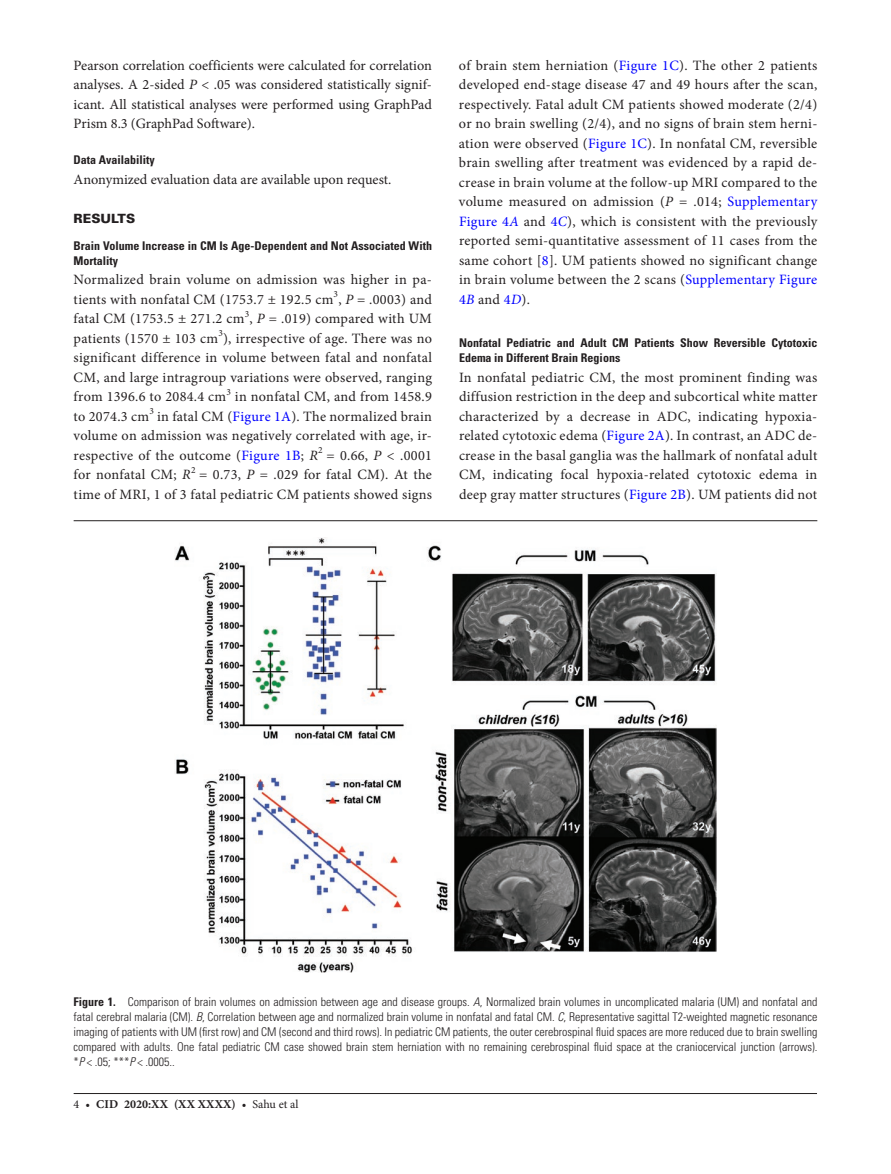
<style>
.page{position:relative;width:891px;height:1174px;background:#fff}
.page>*{position:absolute;margin:0;border:0;box-sizing:border-box;transform-origin:0 0}
.t1{font:14.25px/19.5px "Minion Pro";letter-spacing:.01em;color:#231f20;text-align:justify}
.t2{font:900 12.75px "Univers LT Std";color:#231f20}
.t3{font:300 condensed 12px/15px "Univers LT Std";color:#231f20;text-align:justify}
.t4{font:700 condensed 12px/15px "Univers LT Std";color:#231f20}
.t5{font:700 12px "Minion Pro";letter-spacing:.01em;color:#231f20}
.s1{font-style:italic}
.s2{color:#00f}
.s3{font-style:italic;color:#00f}
.s4{font-weight:700}
.s5{font-weight:400}
</style>
<div class="page">
<hr style="left:74px;top:1093px;width:743px;height:1px;background:#231f20">
<hr style="left:74px;top:520px;width:743px;height:1px;background:#231f20">
<img style="left:175px;top:537px;width:541px;height:436px">
<p class="t1" style="left:74px;top:55px;width:360px">Pearson correlation coefficients were calculated for correlation analyses. A 2-sided <span class="s1">P</span> &lt; .05 was considered statistically signif&shy;icant. All statistical analyses were performed using GraphPad Prism 8.3 (GraphPad Software).</p>
<p class="t4" style="left:74px;top:152px;width:83px">Data Availability</p>
<p class="t1" style="left:74px;top:169px;width:319px">Anonymized evaluation data are available upon request.</p>
<p class="t2" style="left:74px;top:210px;width:63px">RESULTS</p>
<p class="t4" style="left:74px;top:238px;width:360px">Brain Volume Increase in CM Is Age-Dependent and Not Associated With<br>Mortality</p>
<p class="t1" style="left:74px;top:270px;width:360px">Normalized brain volume on admission was higher in pa&shy;tients with nonfatal CM (1753.7 ± 192.5 cm<sup>3</sup>, <span class="s1">P</span> = .0003) and fatal CM (1753.5 ± 271.2 cm<sup>3</sup>, <span class="s1">P</span> = .019) compared with UM patients (1570 ± 103 cm<sup>3</sup>), irrespective of age. There was no significant difference in volume between fatal and nonfatal CM, and large intragroup variations were observed, ranging from 1396.6 to 2084.4 cm<sup>3</sup> in nonfatal CM, and from 1458.9 to 2074.3 cm<sup>3</sup> in fatal CM (<span class="s2">Figure 1A</span>). The normalized brain volume on admission was negatively correlated with age, ir&shy;respective of the outcome (<span class="s2">Figure 1B</span>; <span class="s1">R</span><sup>2</sup> = 0.66, <span class="s1">P</span> &lt; .0001 for nonfatal CM; <span class="s1">R</span><sup>2</sup> = 0.73, <span class="s1">P</span> = .029 for fatal CM). At the time of MRI, 1 of 3 fatal pediatric CM patients showed signs</p>
<p class="t1" style="left:459px;top:55px;width:360px">of brain stem herniation (<span class="s2">Figure 1C</span>). The other 2 patients developed end-stage disease 47 and 49 hours after the scan, respectively. Fatal adult CM patients showed moderate (2/4) or no brain swelling (2/4), and no signs of brain stem herni&shy;ation were observed (<span class="s2">Figure 1C</span>). In nonfatal CM, reversible brain swelling after treatment was evidenced by a rapid de&shy;crease in brain volume at the follow-up MRI compared to the volume measured on admission (<span class="s1">P</span> = .014; <span class="s2">Supplementary Figure 4</span><span class="s3">A</span> and <span class="s2">4</span><span class="s3">C</span>), which is consistent with the previously reported semi-quantitative assessment of 11 cases from the same cohort [<span class="s2">8</span>]. UM patients showed no significant change in brain volume between the 2 scans (<span class="s2">Supplementary Figure 4</span><span class="s3">B</span> and <span class="s2">4</span><span class="s3">D</span>).</p>
<p class="t4" style="left:459px;top:335px;width:360px">Nonfatal Pediatric and Adult CM Patients Show Reversible Cytotoxic<br>Edema in Different Brain Regions</p>
<p class="t1" style="left:459px;top:367px;width:360px">In nonfatal pediatric CM, the most prominent finding was diffusion restriction in the deep and subcortical white matter characterized by a decrease in ADC, indicating hypoxia&shy;related cytotoxic edema (<span class="s2">Figure 2A</span>). In contrast, an ADC de&shy;crease in the basal ganglia was the hallmark of nonfatal adult CM, indicating focal hypoxia-related cytotoxic edema in deep gray matter structures (<span class="s2">Figure 2B</span>). UM patients did not</p>
<p class="t3" style="left:74px;top:995px;width:745px"><span class="s4">Figure 1.</span> Comparison of brain volumes on admission between age and disease groups. <span class="s1">A</span>, Normalized brain volumes in uncomplicated malaria (UM) and nonfatal and fatal cerebral malaria (CM). <span class="s1">B</span>, Correlation between age and normalized brain volume in nonfatal and fatal CM. <span class="s1">C</span>, Representative sagittal T2-weighted magnetic resonance imaging of patients with UM (first row) and CM (second and third rows). In pediatric CM patients, the outer cerebrospinal fluid spaces are more reduced due to brain swelling compared with adults. One fatal pediatric CM case showed brain stem herniation with no remaining cerebrospinal fluid space at the craniocervical junction (arrows). *<span class="s1">P</span> &lt; .05; ***<span class="s1">P</span> &lt; .0005..</p>
<p class="t5" style="left:74px;top:1095px;width:226px"><span class="s5">4 •</span> cid 2020:XX (XX XXXX) <span class="s5">• Sahu et al</span></p>
</div>
